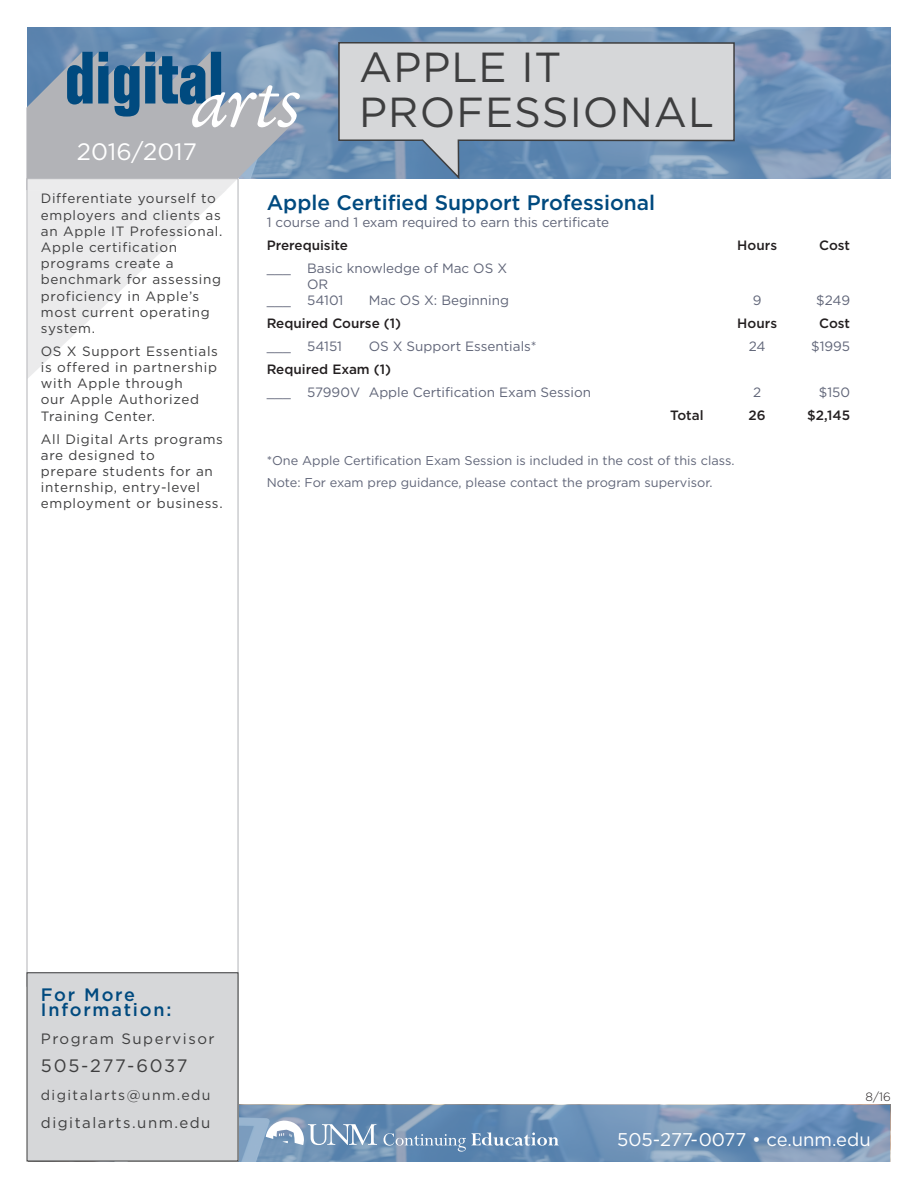
<style>
.page{position:relative;width:918px;height:1188px;background:#fff}
.page>*{position:absolute;margin:0;border:0;box-sizing:border-box;transform-origin:0 0}
.t1{font:42px/45px "Gotham";letter-spacing:.025em;color:#3e3e3f}
.t2{font:23.7px "Gotham";color:#fff}
.t3{font:500 21px "Gotham";color:#004a7f}
.t4{font:18.45px "Gotham";color:#fff}
.t5{font:500 18px/15px "Gotham";letter-spacing:.1em;color:#004a7f}
.t6{font:18px "Gotham";letter-spacing:.1em;color:#3e3e3f}
.t7{font:15px "Gotham";letter-spacing:.1em;color:#3e3e3f}
.t8{font:14.1px "Gotham";letter-spacing:.1em;color:#3e3e3f}
.t9{font:13.5px/16.2px "Gotham";letter-spacing:.05em;color:#3e3e3f}
.t10{font:13.5px "Gotham";color:#606578}
.t11{font:500 13.5px "Gotham";color:#231f20}
.t12{font:12.75px/22px "Gotham";color:#606578}
.t13{font:300 12px "Gotham";color:#231f20}
</style>
<div class="page">
<img style="left:238px;top:1105px;width:653px;height:56px">
<img style="left:27px;top:27px;width:864px;height:151px">
<svg style="left:26px;top:52px;width:274px;height:327px"></svg>
<svg style="left:384px;top:1132px;width:175px;height:20px;background:#799abd"></svg>
<svg style="left:266px;top:1121px;width:111px;height:24px"></svg>
<svg style="left:337px;top:41px;width:399px;height:138px;background:#b3beca"></svg>
<div style="left:27px;top:179px;width:211px;height:807px;background:#fff"></div>
<div style="left:27px;top:178px;width:211px;height:809px;border:1px solid #b2b3b7"></div>
<div style="left:27px;top:973px;width:211px;height:188px;background:#d6d7d9"></div>
<h2 class="t2" style="left:77px;top:136px;width:121px">2016/2017</h2>
<p class="t9" style="left:41px;top:190px;width:183px">Differentiate yourself to employers and clients as an Apple IT Professional.<br>Apple certification programs create a benchmark for assessing proficiency in Apple’s most current operating system.</p>
<p class="t9" style="left:41px;top:343px;width:179px">OS X Support Essentials is offered in partnership with Apple through<br>our Apple Authorized<br>Training Center.</p>
<p class="t9" style="left:41px;top:430px;width:184px">All Digital Arts programs are designed to<br>prepare students for an internship, entry-level employment or business.</p>
<h1 class="t1" style="left:359px;top:44px;width:356px">APPLE IT<br>PROFESSIONAL</h1>
<h3 class="t3" style="left:267px;top:189px;width:390px">Apple Certified Support Professional</h3>
<p class="t10" style="left:267px;top:213px;width:344px">1 course and 1 exam required to earn this certificate</p>
<p class="t11" style="left:267px;top:236px;width:83px">Prerequisite</p>
<p class="t11" style="left:737px;top:236px;width:41px">Hours</p>
<p class="t11" style="left:819px;top:236px;width:32px">Cost</p>
<p class="t10" style="left:267px;top:259px;width:242px">___ Basic knowledge of Mac OS X</p>
<p class="t10" style="left:307px;top:275px;width:23px">OR</p>
<p class="t10" style="left:267px;top:292px;width:78px">___ 54101</p>
<p class="t10" style="left:369px;top:292px;width:142px">Mac OS X: Beginning</p>
<p class="t10" style="left:753px;top:292px;width:10px">9</p>
<p class="t10" style="left:816px;top:292px;width:35px">$249</p>
<p class="t11" style="left:267px;top:314px;width:136px">Required Course (1)</p>
<p class="t11" style="left:737px;top:314px;width:41px">Hours</p>
<p class="t11" style="left:819px;top:314px;width:32px">Cost</p>
<p class="t10" style="left:267px;top:337px;width:77px">___ 54151</p>
<p class="t10" style="left:369px;top:337px;width:170px">OS X Support Essentials*</p>
<p class="t10" style="left:749px;top:337px;width:18px">24</p>
<p class="t10" style="left:811px;top:337px;width:41px">$1995</p>
<p class="t11" style="left:267px;top:360px;width:126px">Required Exam (1)</p>
<p class="t10" style="left:267px;top:383px;width:326px">___ 57990V Apple Certification Exam Session</p>
<p class="t10" style="left:753px;top:383px;width:10px">2</p>
<p class="t10" style="left:819px;top:383px;width:33px">$150</p>
<p class="t11" style="left:670px;top:406px;width:35px">Total</p>
<p class="t11" style="left:749px;top:406px;width:19px">26</p>
<p class="t11" style="left:807px;top:406px;width:44px">$2,145</p>
<p class="t12" style="left:267px;top:449px;width:469px">*One Apple Certification Exam Session is included in the cost of this class.<br>Note: For exam prep guidance, please contact the program supervisor.</p>
<h3 class="t5" style="left:41px;top:987px;width:132px">For More<br>Information:</h3>
<p class="t7" style="left:41px;top:1029px;width:175px">Program Supervisor</p>
<h3 class="t6" style="left:41px;top:1054px;width:148px">505-277-6037</h3>
<p class="t8" style="left:41px;top:1086px;width:171px">digitalarts@unm.edu</p>
<p class="t7" style="left:41px;top:1113px;width:171px">digitalarts.unm.edu</p>
<p class="t13" style="left:866px;top:1089px;width:27px">8/16</p>
<h3 class="t4" style="left:617px;top:1128px;width:255px">505-277-0077 • ce.unm.edu</h3>
</div>
